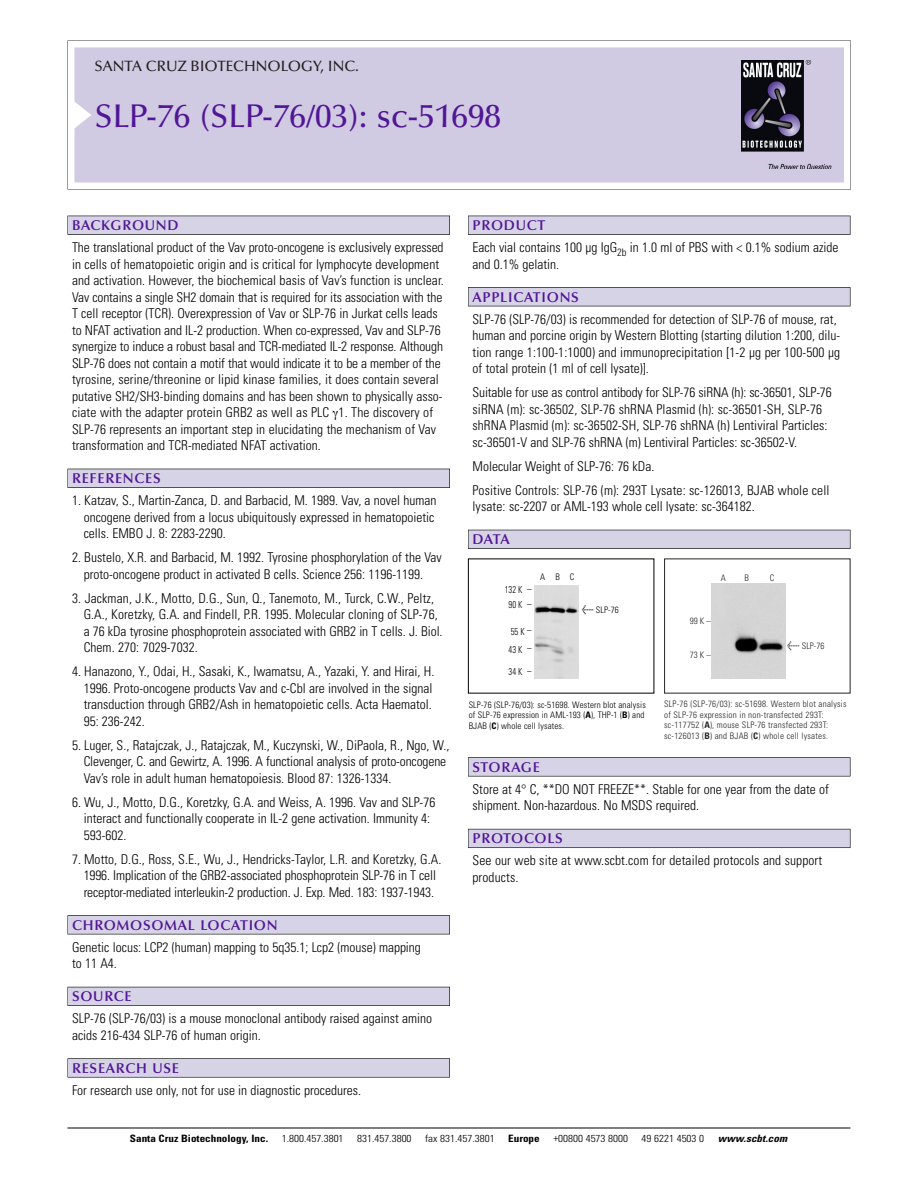
<style>
.page{position:relative;width:918px;height:1188px;background:#fff}
.page>*{position:absolute;margin:0;border:0;box-sizing:border-box;transform-origin:0 0}
.t1{font:500 33px "Optima";color:#511695}
.t2{font:500 15px "Optima";color:#231f20}
.t3{font:600 14.25px "Optima";letter-spacing:.05em;color:#511695}
.t4{font:300 condensed 13.5px/16.5px "Univers";color:#000}
.t5{font:300 condensed 10.2px "Univers";color:#000;scale:1.1 1}
.t6{font:700 condensed 10.2px "Univers";color:#000;scale:1.1 1}
.t7{font:italic 700 condensed 10.2px "Univers";letter-spacing:.005em;color:#000;scale:1.1 1}
.t8{font:300 condensed 9.75px/15px "Univers";color:#000;text-align:center;scale:.87 1}
.t9{font:9px/10.5px "Univers Condensed Light+XGIBSX";letter-spacing:.025em;color:#272627}
.t10{font:300 condensed 9px/10.5px "Univers";letter-spacing:.015em;color:#000}
.s1{font-family:"Meta Plus";font-weight:400;font-stretch:normal;font-size:10.5px}
.s2{font-weight:700}
.s3{font-family:"Meta Plus Book Roman+QAPBWV";font-size:10.5px}
.s4{font-family:"Univers Condensed Bold+GWCJBM"}
</style>
<div class="page">
<svg style="left:68px;top:40px;width:783px;height:149px"></svg>
<div style="left:74px;top:47px;width:770px;height:135px;background:#d1cae3"></div>
<img style="left:741px;top:60px;width:90px;height:108px">
<div style="left:68px;top:216px;width:382px;height:19px;background:#525155"></div>
<div style="left:68px;top:216px;width:381px;height:18px;background:#d7d3e7"></div>
<div style="left:68px;top:469px;width:382px;height:19px;background:#515055"></div>
<div style="left:68px;top:469px;width:381px;height:18px;background:#d7d3e7"></div>
<div style="left:68px;top:915px;width:382px;height:19px;background:#545357"></div>
<div style="left:68px;top:916px;width:381px;height:18px;background:#d7d3e7"></div>
<div style="left:68px;top:987px;width:382px;height:19px;background:#54535a"></div>
<div style="left:68px;top:987px;width:381px;height:18px;background:#d7d3e7"></div>
<svg style="left:68px;top:1058px;width:382px;height:20px"></svg>
<div style="left:68px;top:1059px;width:381px;height:18px;background:#d7d3e7"></div>
<div style="left:468px;top:216px;width:382px;height:19px;background:#525155"></div>
<div style="left:468px;top:216px;width:382px;height:18px;background:#d7d3e7"></div>
<div style="left:468px;top:287px;width:382px;height:19px;background:#525155"></div>
<div style="left:468px;top:288px;width:382px;height:18px;background:#d7d3e7"></div>
<div style="left:468px;top:530px;width:382px;height:19px;background:#525158"></div>
<div style="left:468px;top:530px;width:382px;height:18px;background:#d7d3e7"></div>
<div style="left:468px;top:757px;width:382px;height:19px;background:#575759"></div>
<div style="left:468px;top:758px;width:382px;height:18px;background:#d7d3e7"></div>
<div style="left:468px;top:829px;width:382px;height:19px;background:#5b5a62"></div>
<div style="left:468px;top:829px;width:382px;height:18px;background:#d7d3e7"></div>
<hr style="left:68px;top:1128px;width:782px;height:1px;background:#000">
<img style="left:534px;top:586px;width:45px;height:93px">
<img style="left:712px;top:584px;width:73px;height:95px">
<p class="t2" style="left:94px;top:61px;width:266px">SANTA CRUZ BIOTECHNOLOGY, INC.</p>
<h1 class="t1" style="left:94px;top:103px;width:408px">SLP-76 (SLP-76/03): sc-51698</h1>
<p class="t3" style="left:72px;top:219px;width:108px">BACKGROUND</p>
<p class="t4" style="left:72px;top:240px;width:373px">The translational product of the Vav proto-oncogene is exclusively expressed in cells of hematopoietic origin and is critical for lymphocyte development and activation. However, the biochemical basis of Vav’s function is unclear.<br>Vav contains a single SH2 domain that is required for its association with the T cell receptor (TCR). Overexpression of Vav or SLP-76 in Jurkat cells leads to NFAT activation and IL-2 production. When co-expressed, Vav and SLP-76 synergize to induce a robust basal and TCR-mediated IL-2 response. Although SLP-76 does not contain a motif that would indicate it to be a member of the tyrosine, serine/threonine or lipid kinase families, it does contain several putative SH2/SH3-binding domains and has been shown to physically asso&shy;ciate with the adapter protein GRB2 as well as PLC 1. The discovery of SLP-76 represents an important step in elucidating the mechanism of Vav transformation and TCR-mediated NFAT activation.</p>
<p class="t3" style="left:72px;top:473px;width:90px">REFERENCES</p>
<p class="t4" style="left:84px;top:493px;width:354px;text-indent:-12px">1. Katzav, S., Martin-Zanca, D. and Barbacid, M. 1989. Vav, a novel human oncogene derived from a locus ubiquitously expressed in hematopoietic cells. EMBO J. 8: 2283-2290.</p>
<p class="t4" style="left:72px;top:550px;width:371px;text-align:center">2. Bustelo, X.R. and Barbacid, M. 1992. Tyrosine phosphorylation of the Vav proto-oncogene product in activated B cells. Science 256: 1196-1199.</p>
<p class="t4" style="left:84px;top:591px;width:360px;text-indent:-12px">3. Jackman, J.K., Motto, D.G., Sun, Q., Tanemoto, M., Turck, C.W., Peltz, G.A., Koretzky, G.A. and Findell, P.R. 1995. Molecular cloning of SLP-76, a 76 kDa tyrosine phosphoprotein associated with GRB2 in T cells. J. Biol.<br>Chem. 270: 7029-7032.</p>
<p class="t4" style="left:84px;top:664px;width:352px;text-indent:-12px">4. Hanazono, Y., Odai, H., Sasaki, K., Iwamatsu, A., Yazaki, Y. and Hirai, H.<br>1996. Proto-oncogene products Vav and c-Cbl are involved in the signal transduction through GRB2/Ash in hematopoietic cells. Acta Haematol.<br>95: 236-242.</p>
<p class="t4" style="left:84px;top:738px;width:367px;text-indent:-12px">5. Luger, S., Ratajczak, J., Ratajczak, M., Kuczynski, W., DiPaola, R., Ngo, W.,<br>Clevenger, C. and Gewirtz, A. 1996. A functional analysis of proto-oncogene<br>Vav’s role in adult human hematopoiesis. Blood 87: 1326-1334.</p>
<p class="t4" style="left:84px;top:795px;width:353px;text-indent:-12px">6. Wu, J., Motto, D.G., Koretzky, G.A. and Weiss, A. 1996. Vav and SLP-76 interact and functionally cooperate in IL-2 gene activation. Immunity 4:<br>593-602.</p>
<p class="t4" style="left:72px;top:852px;width:371px;text-align:center">7. Motto, D.G., Ross, S.E., Wu, J., Hendricks-Taylor, L.R. and Koretzky, G.A.<br>1996. Implication of the GRB2-associated phosphoprotein SLP-76 in T cell receptor-mediated interleukin-2 production. J. Exp. Med. 183: 1937-1943.</p>
<p class="t3" style="left:72px;top:919px;width:207px">CHROMOSOMAL LOCATION</p>
<p class="t4" style="left:72px;top:940px;width:350px">Genetic locus: LCP2 (human) mapping to 5q35.1; Lcp2 (mouse) mapping to 11 A4.</p>
<p class="t3" style="left:72px;top:991px;width:61px">SOURCE</p>
<p class="t4" style="left:72px;top:1011px;width:362px">SLP-76 (SLP-76/03) is a mouse monoclonal antibody raised against amino acids 216-434 SLP-76 of human origin.</p>
<p class="t3" style="left:72px;top:1062px;width:109px">RESEARCH USE</p>
<p class="t4" style="left:72px;top:1083px;width:290px">For research use only, not for use in diagnostic procedures.</p>
<p class="t3" style="left:473px;top:219px;width:74px">PRODUCT</p>
<p class="t4" style="left:473px;top:240px;width:368px">Each vial contains 100 µg IgG<sub>2b</sub> in 1.0 ml of PBS with &lt; 0.1% sodium azide and 0.1% gelatin.</p>
<p class="t3" style="left:473px;top:291px;width:108px">APPLICATIONS</p>
<p class="t4" style="left:473px;top:312px;width:369px">SLP-76 (SLP-76/03) is recommended for detection of SLP-76 of mouse, rat, human and porcine origin by Western Blotting (starting dilution 1:200, dilu&shy;tion range 1:100-1:1000) and immunoprecipitation [1-2 µg per 100-500 µg of total protein (1 ml of cell lysate)].</p>
<p class="t4" style="left:473px;top:385px;width:361px">Suitable for use as control antibody for SLP-76 siRNA (h): sc-36501, SLP-76 siRNA (m): sc-36502, SLP-76 shRNA Plasmid (h): sc-36501-SH, SLP-76 shRNA Plasmid (m): sc-36502-SH, SLP-76 shRNA (h) Lentiviral Particles: sc-36501-V and SLP-76 shRNA (m) Lentiviral Particles: sc-36502-V.</p>
<p class="t4" style="left:473px;top:455px;width:358px;line-height:24px">Molecular Weight of SLP-76: 76 kDa.<br>Positive Controls: SLP-76 (m): 293T Lysate: sc-126013, BJAB whole cell</p>
<p class="t4" style="left:473px;top:499px;width:284px">lysate: sc-2207 or AML-193 whole cell lysate: sc-364182.</p>
<p class="t3" style="left:473px;top:534px;width:39px">DATA</p>
<p class="t8" style="left:505px;top:583px;width:32px">132 K <sup>–<br></sup>90K <sup>–</sup></p>
<p class="t8" style="left:509px;top:623px;width:28px;line-height:18px;text-align:left">55K<sup>–<br></sup>43K <sup>–</sup></p>
<p class="t8" style="left:509px;top:665px;width:28px">34K <sup>–</sup></p>
<p class="t10" style="left:540px;top:572px;width:36px">ABC</p>
<p class="t10" style="left:582px;top:605px;width:39px"><span class="s1">&lt;</span> SLP-76</p>
<p class="t10" style="left:469px;top:700px;width:179px">SLP-76 (SLP-76/03): sc-51698. Western blot analysis of SLP-76 expression in AML-193 (<span class="s2">A</span>), THP-1 (<span class="s2">B</span>) and<br>BJAB (<span class="s2">C</span>) whole cell lysates.</p>
<p class="t9" style="left:721px;top:573px;width:7px">A</p>
<p class="t9" style="left:745px;top:573px;width:6px">B</p>
<p class="t9" style="left:770px;top:573px;width:6px">C</p>
<p class="t9" style="left:690px;top:616px;width:22px">99K–</p>
<p class="t9" style="left:690px;top:650px;width:22px">73K–</p>
<p class="t9" style="left:787px;top:641px;width:39px"><span class="s3">&lt;</span> SLP-76</p>
<p class="t9" style="left:664px;top:700px;width:184px">SLP-76 (SLP-76/03): sc-51698. Western blot analysis of SLP-76 expression in non-transfected 293T: sc-117752 (<span class="s4">A</span>), mouse SLP-76 transfected 293T: sc-126013 (<span class="s4">B</span>) and BJAB (<span class="s4">C</span>) whole cell lysates.</p>
<p class="t3" style="left:473px;top:761px;width:69px">STORAGE</p>
<p class="t4" style="left:473px;top:782px;width:358px">Store at 4° C, **DO NOT FREEZE**. Stable for one year from the date of shipment. Non-hazardous. No MSDS required.</p>
<p class="t3" style="left:473px;top:833px;width:92px">PROTOCOLS</p>
<p class="t4" style="left:473px;top:853px;width:351px">See our web site at www.scbt.com for detailed protocols and support products.</p>
<p class="t6" style="left:130px;top:1135px;width:127px">Santa Cruz Biotechnology, Inc.</p>
<p class="t5" style="left:282px;top:1135px;width:58px">1.800.457.3801</p>
<p class="t5" style="left:357px;top:1135px;width:51px">831.457.3800</p>
<p class="t5" style="left:425px;top:1135px;width:65px">fax 831.457.3801</p>
<p class="t6" style="left:508px;top:1135px;width:30px">Europe</p>
<p class="t5" style="left:553px;top:1135px;width:69px">+00800 4573 8000</p>
<p class="t5" style="left:642px;top:1135px;width:58px">49 6221 4503 0</p>
<p class="t7" style="left:718px;top:1135px;width:64px">www.scbt.com</p>
</div>
